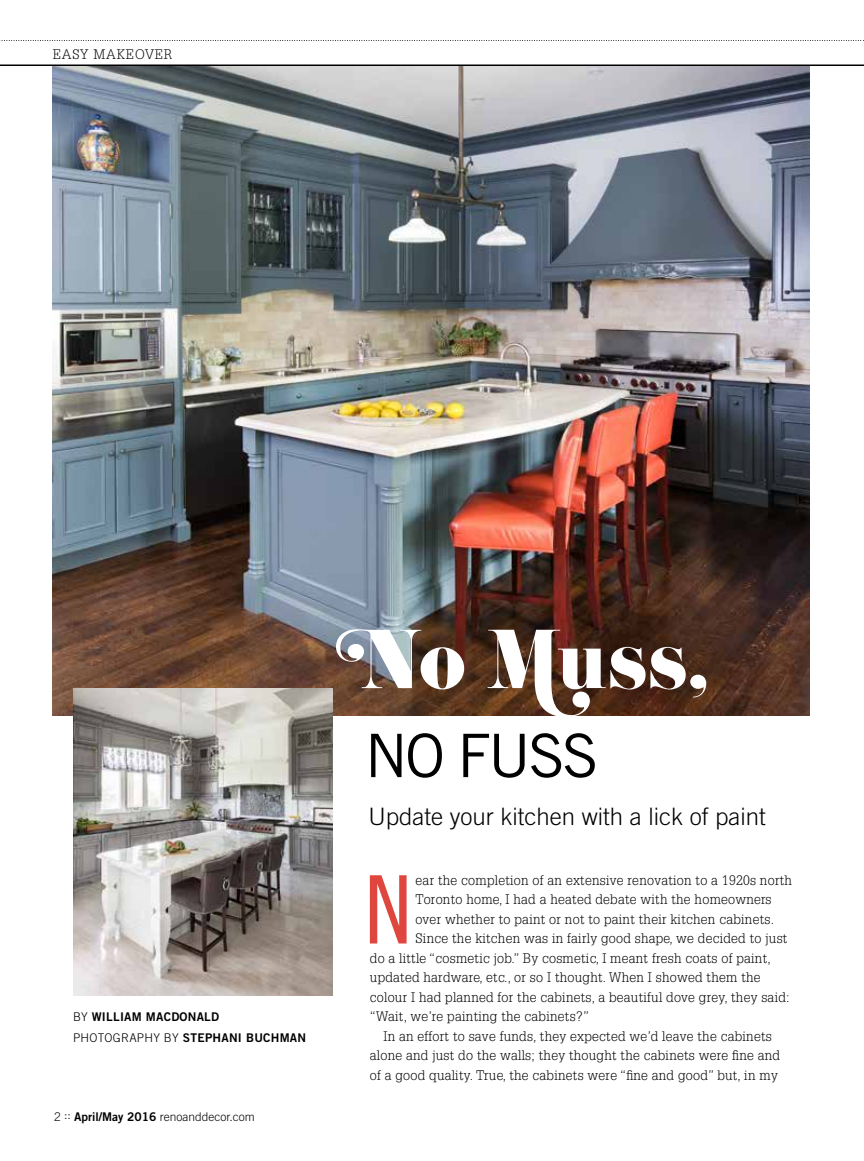
<style>
.page{position:relative;width:864px;height:1161px;background:#fff}
.page>*{position:absolute;margin:0;border:0;box-sizing:border-box;transform-origin:0 0}
.t1{font:94.5px "Trade Gothic LT Std Cn 18";color:#df463d}
.t2{font:72.9px "Eloquent JF Pro";color:#fff}
.t3{font:60px "Trade Gothic LT Std";letter-spacing:-.05em;color:#000}
.t4{font:300 24px "Trade Gothic LT Std";color:#000}
.t5{font:300 13.5px "Glypha";letter-spacing:.02em;color:#000}
.t6{font:300 13.5px "Glypha";letter-spacing:.06em;color:#000}
.t7{font:12px/20.9px "Trade Gothic LT Std Bd 2";letter-spacing:.02em;color:#000}
.t8{font:300 12px "Trade Gothic LT Std";color:#000}
.s1{font-family:"Trade Gothic LT Std";font-weight:300}
.s2{font-family:"Trade Gothic LT Std Bd 2";font-weight:400}
.s3{font-size:66.9px}
</style>
<div class="page">
<img style="left:53px;top:66px;width:757px;height:650px">
<hr style="left:0;top:64px;width:864px;height:2px;background:#000">
<svg style="left:0;top:40px;width:864px;height:1px"></svg>
<img style="left:73px;top:688px;width:260px;height:307px">
<svg style="left:488px;top:630px;width:102px;height:86px;background:#4f2b18"></svg>
<p class="t6" style="left:53px;top:47px;width:121px">EASY MAKEOVER</p>
<p class="t7" style="left:73px;top:1006px;width:235px"><span class="s1">BY</span> WILLIAM MACDONALD<br><span class="s1">PHOTOGRAPHY BY</span> STEPHANI BUCHMAN</p>
<p class="t8" style="left:54px;top:1109px;width:202px">2 :: <span class="s2">April/May 2016</span> renoanddecor.com</p>
<h2 class="t2" style="left:335px;top:620px;width:132px">No</h2>
<h2 class="t2" style="left:558px;top:620px;width:152px">uss<span class="s3">,</span></h2>
<h3 class="t3" style="left:365px;top:720px;width:235px">NO FUSS</h3>
<h3 class="t4" style="left:368px;top:802px;width:399px">Update your kitchen with a lick of paint</h3>
<h1 class="t1" style="left:365px;top:854px;width:49px">N</h1>
<p class="t5" style="left:416px;top:873px;width:378px">ear the completion of an extensive renovation to a 1920s north</p>
<p class="t5" style="left:416px;top:892px;width:357px">Toronto home, I had a heated debate with the homeowners</p>
<p class="t5" style="left:416px;top:912px;width:360px">over whether to paint or not to paint their kitchen cabinets.</p>
<p class="t5" style="left:416px;top:931px;width:373px">Since the kitchen was in fairly good shape, we decided to just</p>
<p class="t5" style="left:370px;top:951px;width:402px">do a little “cosmetic job.” By cosmetic, I meant fresh coats of paint,</p>
<p class="t5" style="left:370px;top:970px;width:392px">updated hardware, etc., or so I thought. When I showed them the</p>
<p class="t5" style="left:370px;top:990px;width:421px">colour I had planned for the cabinets, a beautiful dove grey, they said:</p>
<p class="t5" style="left:370px;top:1009px;width:221px">“Wait, we’re painting the cabinets?”</p>
<p class="t5" style="left:383px;top:1029px;width:390px">In an effort to save funds, they expected we’d leave the cabinets</p>
<p class="t5" style="left:370px;top:1048px;width:412px">alone and just do the walls; they thought the cabinets were fine and</p>
<p class="t5" style="left:370px;top:1068px;width:409px">of a good quality. True, the cabinets were “fine and good” but, in my</p>
</div>
